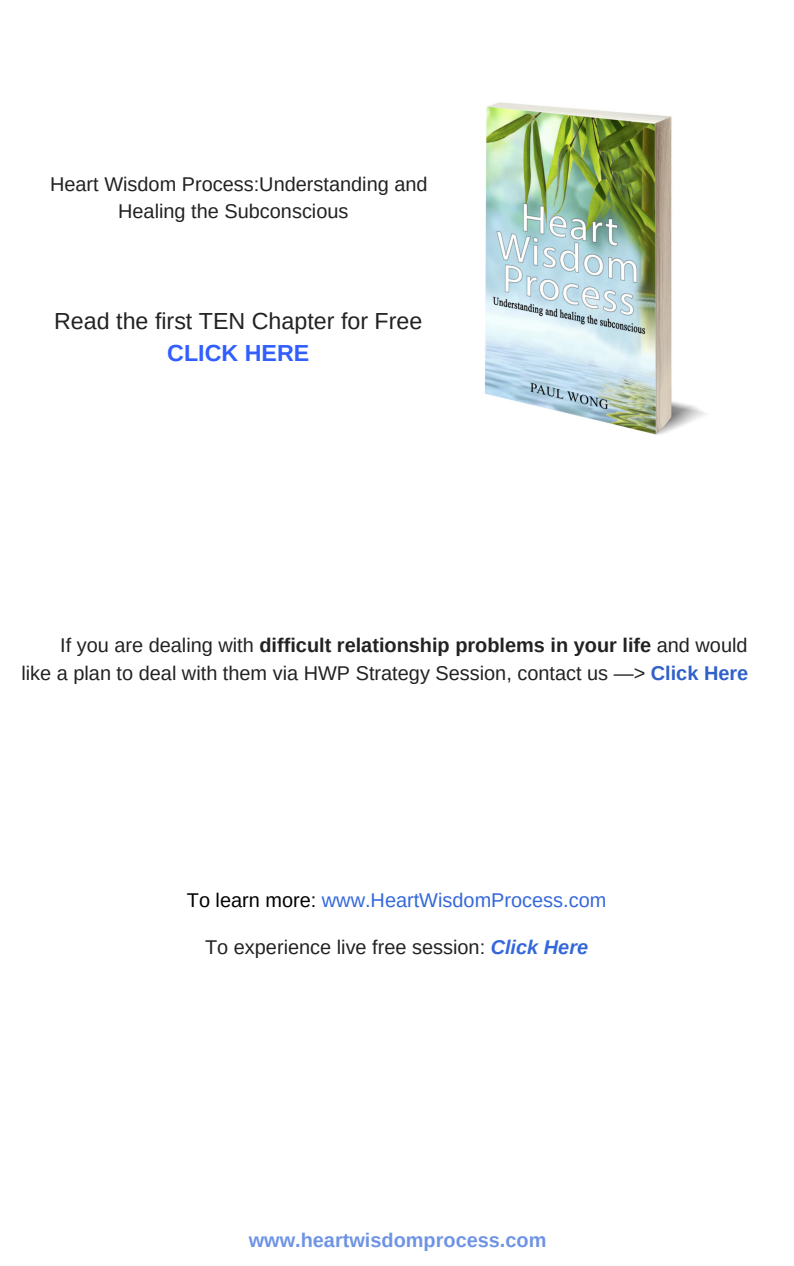
<style>
.page{position:relative;width:794px;height:1266px;background:#fff}
.page>*{position:absolute;margin:0;border:0;box-sizing:border-box;transform-origin:0 0}
.t1{font:23.25px "Arimo";color:#222}
.t2{font:700 23.25px "Arimo";color:#315eff}
.t3{font:19.88px/27.6px "Arimo";color:#222;text-align:center}
.t4{font:19.88px "Arimo";color:#3468da}
.t5{font:700 19.88px "Arimo";color:#3468da}
.s1{font-weight:700}
.s2{font-weight:700;color:#3060c9}
.s3{color:#000}
.s4{font-weight:700;font-style:italic;color:#3468da}
</style>
<div class="page">
<img style="left:484px;top:102px;width:222px;height:333px">
<p class="t3" style="left:50px;top:170px;width:379px">Heart Wisdom Process:Understanding and<br>Healing the Subconscious</p>
<p class="t1" style="left:54px;top:308px;width:369px">Read the first TEN Chapter for Free</p>
<p class="t2" style="left:167px;top:340px;width:143px">CLICK HERE</p>
<p class="t3" style="left:21px;top:632px;width:728px;text-align:right">If you are dealing with <span class="s1">difficult relationship problems in your life</span> and would<br>like a plan to deal with them via HWP Strategy Session, contact us —&gt; <span class="s2">Click Here</span></p>
<p class="t4" style="left:187px;top:889px;width:421px"><span class="s3">To learn more:</span> www.HeartWisdomProcess.com</p>
<p class="t3" style="left:205px;top:933px;width:384px">To experience live free session: <span class="s4">Click Here</span></p>
<p class="t5" style="left:248px;top:1229px;width:299px">www.heartwisdomprocess.com</p>
</div>
